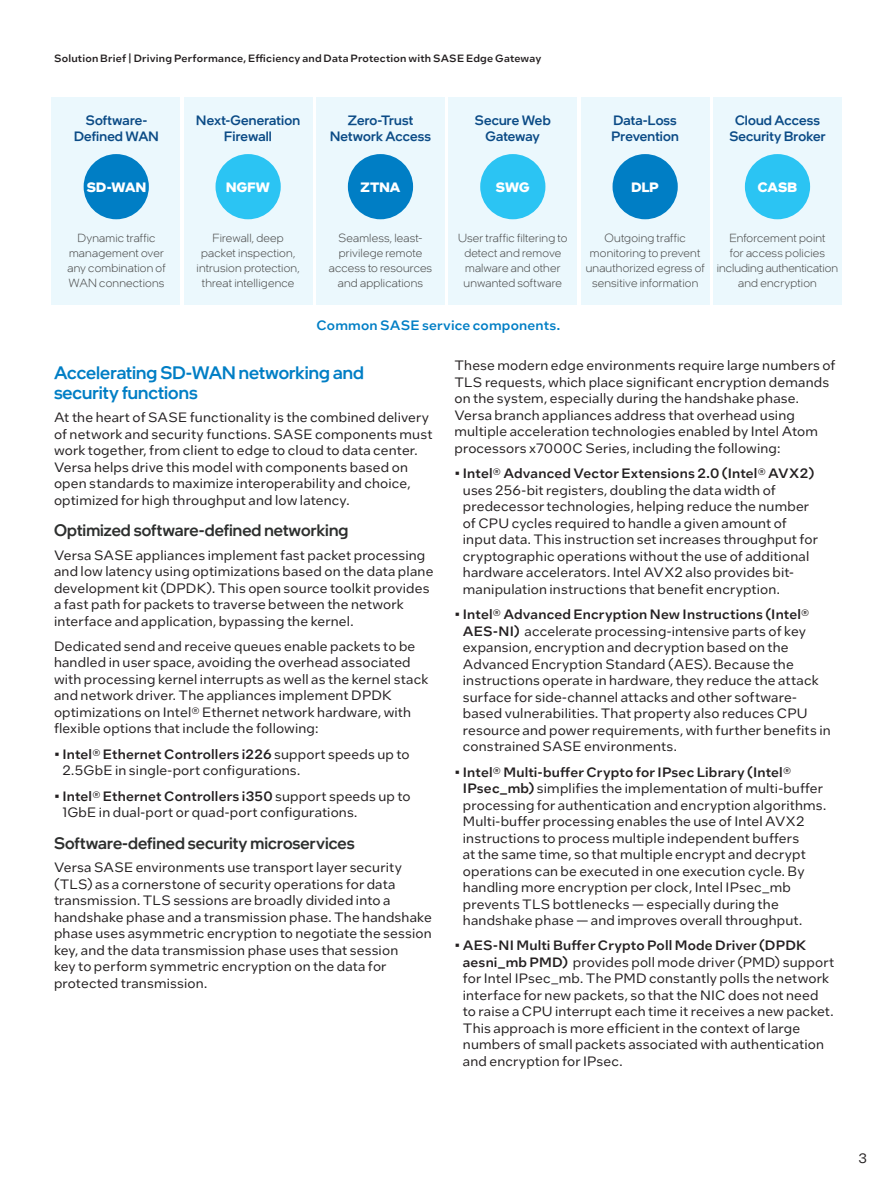
<style>
.page{position:relative;width:891px;height:1188px;background:#fff}
.page>*{position:absolute;margin:0;border:0;box-sizing:border-box;transform-origin:0 0}
.t1{font:500 18px/19.5px "Intel One Display";color:#007ec5}
.t2{font:500 16.5px "Intel One Display";letter-spacing:.005em;color:#2d2f2e}
.t3{font:13.5px/16.5px "Intel One Text";letter-spacing:.015em;color:#231f20}
.t4{font:500 13.5px/16.5px "Intel One Display";letter-spacing:.01em;color:#0b4b86;text-align:center}
.t5{font:500 13.5px "Intel One Text";letter-spacing:.015em;color:#007ec5}
.t6{font:700 13.5px "Intel One Display";letter-spacing:.01em;color:#fff}
.t7{font:300 12px/15px "Intel One Display";letter-spacing:.015em;color:#515252;text-align:center}
.t8{font:500 10.5px "Intel One Text";letter-spacing:.02em;color:#231f20}
.s1{font-weight:500}
</style>
<div class="page">
<div style="left:52px;top:97px;width:128px;height:208px;background:#ebf8fd"></div>
<div style="left:84px;top:154px;width:65px;height:65px;background:#007ec5;border-radius:50%"></div>
<div style="left:316px;top:97px;width:129px;height:208px;background:#ebf8fd"></div>
<div style="left:348px;top:154px;width:65px;height:65px;background:#007ec5;border-radius:50%"></div>
<div style="left:184px;top:97px;width:128px;height:208px;background:#ebf8fd"></div>
<div style="left:216px;top:154px;width:65px;height:65px;background:#2bc4f3;border-radius:50%"></div>
<div style="left:449px;top:97px;width:128px;height:208px;background:#ebf8fd"></div>
<div style="left:480px;top:154px;width:65px;height:65px;background:#2bc4f3;border-radius:50%"></div>
<div style="left:581px;top:97px;width:128px;height:208px;background:#ebf8fd"></div>
<div style="left:613px;top:154px;width:65px;height:65px;background:#007ec5;border-radius:50%"></div>
<div style="left:713px;top:97px;width:129px;height:208px;background:#ebf8fd"></div>
<div style="left:745px;top:154px;width:65px;height:65px;background:#2bc4f3;border-radius:50%"></div>
<p class="t8" style="left:54px;top:51px;width:489px">Solution Brief | Driving Performance, Efficiency and Data Protection with SASE Edge Gateway</p>
<p class="t4" style="left:74px;top:111px;width:86px">Software-<br>Defined WAN</p>
<p class="t4" style="left:196px;top:111px;width:105px">Next-Generation<br>Firewall</p>
<p class="t4" style="left:330px;top:111px;width:102px">Zero-Trust<br>Network Access</p>
<p class="t4" style="left:475px;top:111px;width:77px">Secure Web<br>Gateway</p>
<p class="t4" style="left:612px;top:111px;width:69px;text-align:left">Data-Loss<br>Prevention</p>
<p class="t4" style="left:729px;top:111px;width:98px">Cloud Access<br>Security Broker</p>
<p class="t6" style="left:87px;top:178px;width:61px">SD-WAN</p>
<p class="t6" style="left:226px;top:178px;width:45px">NGFW</p>
<p class="t6" style="left:361px;top:178px;width:41px">ZTNA</p>
<p class="t6" style="left:496px;top:178px;width:35px">SWG</p>
<p class="t6" style="left:632px;top:178px;width:29px">DLP</p>
<p class="t6" style="left:758px;top:178px;width:41px">CASB</p>
<p class="t7" style="left:67px;top:231px;width:100px">Dynamic traffic management over any combination of<br>WAN connections</p>
<p class="t7" style="left:197px;top:231px;width:105px">Firewall, deep packet inspection, intrusion protection, threat intelligence</p>
<p class="t7" style="left:329px;top:231px;width:105px">Seamless, least&shy;privilege remote access to resources and applications</p>
<p class="t7" style="left:458px;top:231px;width:111px">User traffic filtering to detect and remove malware and other unwanted software</p>
<p class="t7" style="left:586px;top:231px;width:120px">Outgoing traffic monitoring to prevent unauthorized egress of sensitive information</p>
<p class="t7" style="left:717px;top:231px;width:123px">Enforcement point<br>for access policies including authentication and encryption</p>
<p class="t5" style="left:316px;top:316px;width:245px">Common SASE service components.</p>
<h1 class="t1" style="left:54px;top:363px;width:311px">Accelerating SD-WAN networking and security functions</h1>
<p class="t3" style="left:54px;top:409px;width:380px">At the heart of SASE functionality is the combined delivery of network and security functions. SASE components must work together, from client to edge to cloud to data center.<br>Versa helps drive this model with components based on open standards to maximize interoperability and choice, optimized for high throughput and low latency.</p>
<p class="t2" style="left:54px;top:520px;width:296px">Optimized software-defined networking</p>
<p class="t3" style="left:54px;top:546px;width:381px">Versa SASE appliances implement fast packet processing and low latency using optimizations based on the data plane development kit (DPDK). This open source toolkit provides a fast path for packets to traverse between the network interface and application, bypassing the kernel.</p>
<p class="t3" style="left:54px;top:638px;width:376px">Dedicated send and receive queues enable packets to be handled in user space, avoiding the overhead associated with processing kernel interrupts as well as the kernel stack and network driver. The appliances implement DPDK optimizations on Intel® Ethernet network hardware, with flexible options that include the following:</p>
<p class="t3" style="left:62px;top:745px;width:349px;text-indent:-8px">• <span class="s1">Intel® Ethernet Controllers i226</span> support speeds up to<br>2.5GbE in single-port configurations.</p>
<p class="t3" style="left:62px;top:787px;width:350px;text-indent:-8px">• <span class="s1">Intel® Ethernet Controllers i350</span> support speeds up to<br>1GbE in dual-port or quad-port configurations.</p>
<p class="t2" style="left:54px;top:833px;width:302px">Software-defined security microservices</p>
<p class="t3" style="left:54px;top:859px;width:379px">Versa SASE environments use transport layer security (TLS) as a cornerstone of security operations for data transmission. TLS sessions are broadly divided into a handshake phase and a transmission phase. The handshake phase uses asymmetric encryption to negotiate the session key, and the data transmission phase uses that session<br>key to perform symmetric encryption on the data for protected transmission.</p>
<p class="t3" style="left:455px;top:357px;width:383px">These modern edge environments require large numbers of TLS requests, which place significant encryption demands on the system, especially during the handshake phase.<br>Versa branch appliances address that overhead using multiple acceleration technologies enabled by Intel Atom processors x7000C Series, including the following:</p>
<p class="t3" style="left:463px;top:465px;width:357px;text-indent:-8px">• <span class="s1">Intel® Advanced Vector Extensions 2.0 (Intel® AVX2) </span>uses 256-bit registers, doubling the data width of predecessor technologies, helping reduce the number of CPU cycles required to handle a given amount of input data. This instruction set increases throughput for cryptographic operations without the use of additional hardware accelerators. Intel AVX2 also provides bit&shy;manipulation instructions that benefit encryption.</p>
<p class="t3" style="left:463px;top:606px;width:369px;text-indent:-8px">• <span class="s1">Intel® Advanced Encryption New Instructions (Intel® AES-NI)</span> accelerate processing-intensive parts of key expansion, encryption and decryption based on the Advanced Encryption Standard (AES). Because the instructions operate in hardware, they reduce the attack surface for side-channel attacks and other software&shy;based vulnerabilities. That property also reduces CPU resource and power requirements, with further benefits in constrained SASE environments.</p>
<p class="t3" style="left:463px;top:763px;width:365px;text-indent:-8px">• <span class="s1">Intel® Multi-buffer Crypto for IPsec Library (Intel® IPsec_mb)</span> simplifies the implementation of multi-buffer processing for authentication and encryption algorithms.<br>Multi-buffer processing enables the use of Intel AVX2 instructions to process multiple independent buffers<br>at the same time, so that multiple encrypt and decrypt operations can be executed in one execution cycle. By handling more encryption per clock, Intel IPsec_mb prevents TLS bottlenecks — especially during the handshake phase — and improves overall throughput.</p>
<p class="t3" style="left:463px;top:937px;width:373px;text-indent:-8px">• <span class="s1">AES-NI Multi Buffer Crypto Poll Mode Driver (DPDK aesni_mb PMD)</span> provides poll mode driver (PMD) support for Intel IPsec_mb. The PMD constantly polls the network interface for new packets, so that the NIC does not need to raise a CPU interrupt each time it receives a new packet.<br>This approach is more efficient in the context of large numbers of small packets associated with authentication and encryption for IPsec.</p>
<p class="t3" style="left:858px;top:1150px;width:10px">3</p>
</div>
